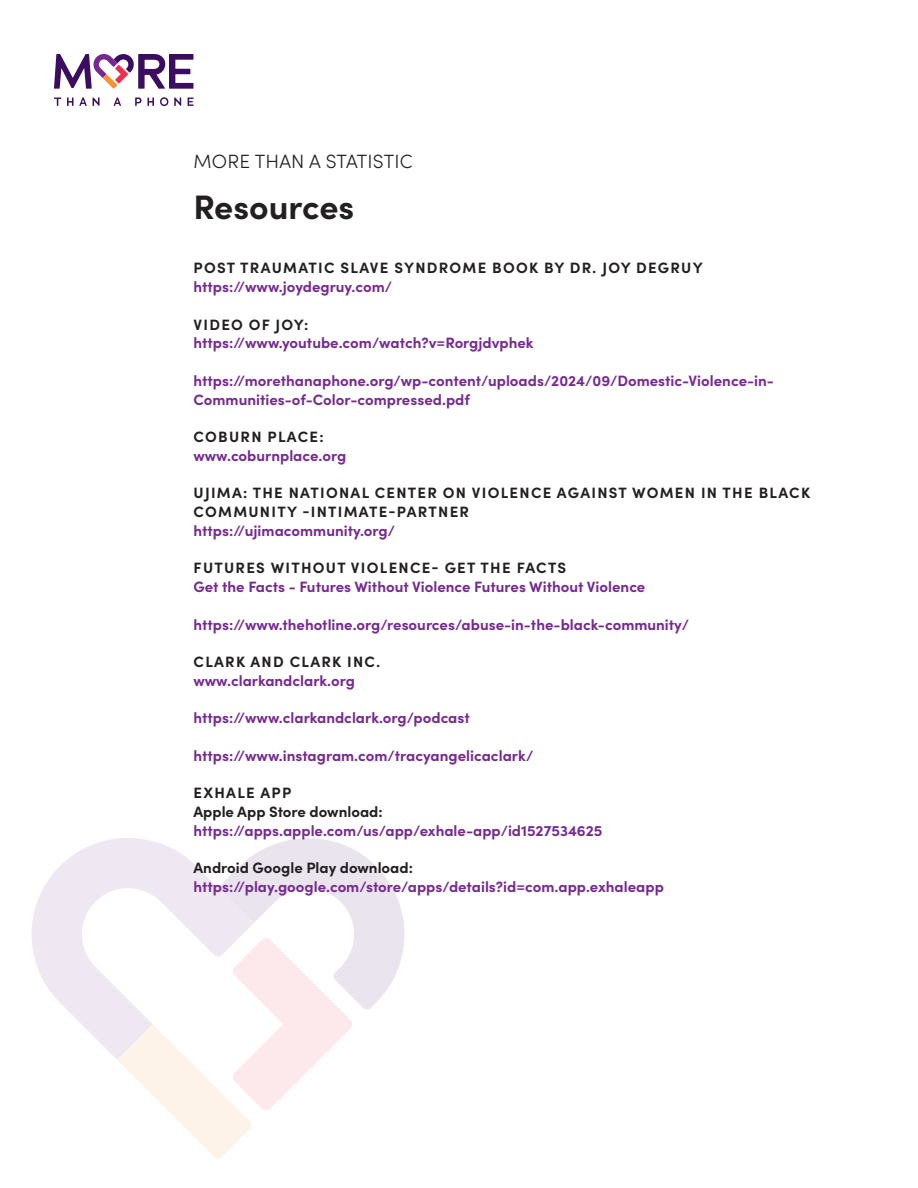
<style>
.page{position:relative;width:918px;height:1188px;background:#fff}
.page>*{position:absolute;margin:0;border:0;box-sizing:border-box;transform-origin:0 0}
.t1{font:700 33.9px "Sofia Pro";color:#231f20}
.Getting_Started{font:300 19.2px "Sofia Pro";letter-spacing:.01em;color:#231f20}
.Body_-_2{font:700 15px/18.8px "Sofia Pro";color:#762a91}
.Body_-_2-2{font:700 15px/18.8px "Sofia Pro";letter-spacing:.085em;color:#231f20}
.Body_-_2-3{font:700 15px "Sofia Pro";color:#231f20}
</style>
<div class="page">
<svg style="left:32px;top:839px;width:85px;height:220px;fill:#efe7f2"></svg>
<svg style="left:117px;top:838px;width:287px;height:320px"></svg>
<svg style="left:54px;top:98px;width:7px;height:8px"></svg>
<svg style="left:67px;top:98px;width:6px;height:8px"></svg>
<svg style="left:79px;top:98px;width:8px;height:8px"></svg>
<svg style="left:93px;top:98px;width:6px;height:8px"></svg>
<svg style="left:114px;top:98px;width:7px;height:8px"></svg>
<svg style="left:135px;top:98px;width:7px;height:8px"></svg>
<svg style="left:148px;top:98px;width:6px;height:8px"></svg>
<svg style="left:160px;top:97px;width:8px;height:9px"></svg>
<svg style="left:174px;top:98px;width:7px;height:8px"></svg>
<svg style="left:188px;top:98px;width:6px;height:8px"></svg>
<svg style="left:54px;top:54px;width:140px;height:35px"></svg>
<p class="Getting_Started" style="left:194px;top:148px;width:221px">MORE THAN A STATISTIC</p>
<p class="t1" style="left:194px;top:181px;width:162px">Resources</p>
<p class="Body_-_2-2" style="left:194px;top:257px;width:511px">POST TRAUMATIC SLAVE SYNDROME BOOK BY DR. JOY DEGRUY</p>
<p class="Body_-_2" style="left:194px;top:276px;width:200px">https://www.joydegruy.com/</p>
<p class="Body_-_2-2" style="left:194px;top:314px;width:116px">VIDEO OF JOY:</p>
<p class="Body_-_2" style="left:194px;top:332px;width:342px">https://www.youtube.com/watch?v=Rorgjdvphek</p>
<p class="Body_-_2" style="left:194px;top:370px;width:582px">https://morethanaphone.org/wp-content/uploads/2024/09/Domestic-Violence-in-<br>Communities-of-Color-compressed.pdf</p>
<p class="Body_-_2-2" style="left:194px;top:426px;width:132px">COBURN PLACE:</p>
<p class="Body_-_2" style="left:194px;top:445px;width:154px">www.coburnplace.org</p>
<p class="Body_-_2-2" style="left:194px;top:482px;width:618px">UJIMA: THE NATIONAL CENTER ON VIOLENCE AGAINST WOMEN IN THE BLACK<br>COMMUNITY -INTIMATE-PARTNER</p>
<p class="Body_-_2" style="left:194px;top:520px;width:203px">https://ujimacommunity.org/</p>
<p class="Body_-_2-2" style="left:194px;top:557px;width:374px">FUTURES WITHOUT VIOLENCE- GET THE FACTS</p>
<p class="Body_-_2" style="left:194px;top:576px;width:453px">Get the Facts - Futures Without Violence Futures Without Violence</p>
<p class="Body_-_2" style="left:194px;top:614px;width:497px">https://www.thehotline.org/resources/abuse-in-the-black-community/</p>
<p class="Body_-_2-2" style="left:194px;top:651px;width:188px">CLARK AND CLARK INC.</p>
<p class="Body_-_2" style="left:194px;top:670px;width:163px">www.clarkandclark.org</p>
<p class="Body_-_2" style="left:194px;top:707px;width:278px">https://www.clarkandclark.org/podcast</p>
<p class="Body_-_2" style="left:194px;top:745px;width:341px">https://www.instagram.com/tracyangelicaclark/</p>
<p class="Body_-_2-2" style="left:194px;top:782px;width:99px">EXHALE APP</p>
<p class="Body_-_2-3" style="left:194px;top:800px;width:191px">Apple App Store download:</p>
<p class="Body_-_2" style="left:194px;top:820px;width:411px">https://apps.apple.com/us/app/exhale-app/id1527534625</p>
<p class="Body_-_2-3" style="left:194px;top:856px;width:221px">Android Google Play download:</p>
<p class="Body_-_2" style="left:194px;top:876px;width:472px">https://play.google.com/store/apps/details?id=com.app.exhaleapp</p>
</div>
